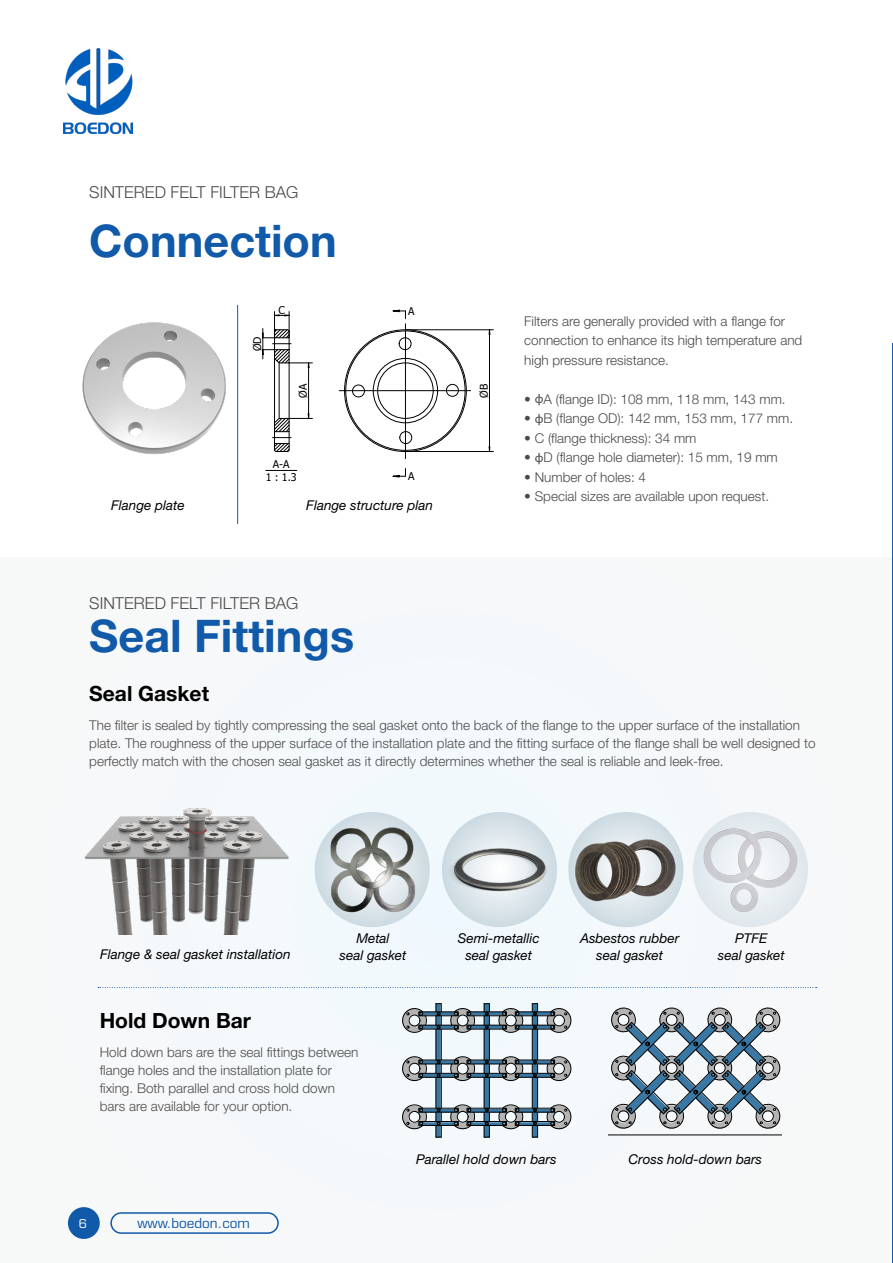
<style>
.page{position:relative;width:893px;height:1263px;background:#fff}
.page>*{position:absolute;margin:0;border:0;box-sizing:border-box;transform-origin:0 0}
.t1{font:700 45px "Helvetica Neue LT Pro";color:#105aa9}
.t2{font:700 21px "Helvetica Neue LT Pro";color:#000}
.t3{font:300 16.5px "Helvetica Neue LT Pro";color:#4c4948}
.t4{font:300 13.5px/18px "Helvetica Neue LT Pro";color:#4f4c4b}
.t5{font:300 13.5px/19.5px "Helvetica Neue LT Pro";color:#4c4948}
.t6{font:italic 13.5px/16.2px "Helvetica Neue LT Pro";color:#000;text-align:center}
.t7{font:13.5px "Eurostile";color:#105aa9}
.t8{font:11.85px "Eurostile";color:#fff}
.t9{font:10.65px/12.8px "Tahoma";color:#000;text-align:center}
.s1{font-weight:400}
.s2{font-family:"Calibri";font-weight:400}
</style>
<div class="page">
<img style="left:64px;top:49px;width:68px;height:84px">
<div style="left:0;top:557px;width:893px;height:706px;background:#f6f8f9"></div>
<div style="left:400px;top:431px;width:12px;height:13px;border:1px solid #000;border-radius:50%"></div>
<div style="left:446px;top:384px;width:13px;height:12px;border:1px solid #000;border-radius:50%"></div>
<div style="left:352px;top:385px;width:13px;height:12px;border:1px solid #000;border-radius:50%"></div>
<div style="left:399px;top:337px;width:12px;height:13px;border:1px solid #000;border-radius:50%"></div>
<hr style="left:266px;top:470px;width:31px;height:1px;background:#000">
<hr style="left:289px;top:363px;width:1px;height:55px;background:#000">
<hr style="left:279px;top:363px;width:1px;height:55px;background:#000">
<hr style="left:274px;top:358px;width:1px;height:65px;background:#000">
<svg style="left:392px;top:310px;width:14px;height:9px"></svg>
<svg style="left:392px;top:468px;width:14px;height:10px"></svg>
<hr style="left:308px;top:368px;width:1px;height:46px;background:#000">
<svg style="left:273px;top:413px;width:39px;height:39px"></svg>
<hr style="left:489px;top:334px;width:1px;height:113px;background:#000">
<hr style="left:405px;top:451px;width:88px;height:1px;background:#000">
<hr style="left:405px;top:329px;width:88px;height:1px;background:#000">
<hr style="left:405px;top:390px;width:30px;height:1px;background:#000">
<hr style="left:437px;top:390px;width:34px;height:1px;background:#000">
<hr style="left:339px;top:390px;width:35px;height:1px;background:#000">
<hr style="left:405px;top:324px;width:1px;height:35px;background:#000">
<svg style="left:374px;top:359px;width:32px;height:63px"></svg>
<hr style="left:405px;top:422px;width:1px;height:37px;background:#000">
<svg style="left:262px;top:311px;width:50px;height:57px"></svg>
<img style="left:82px;top:322px;width:144px;height:133px">
<hr style="left:237px;top:305px;width:1px;height:219px;background:#105aa9">
<div style="left:68px;top:1207px;width:32px;height:32px;background:#105aa9;border-radius:50%"></div>
<div style="left:110px;top:1212px;width:169px;height:22px;border:2px solid #105aa9;border-radius:10px"></div>
<svg style="left:402px;top:1003px;width:170px;height:135px"></svg>
<svg style="left:609px;top:1007px;width:173px;height:128px"></svg>
<svg style="left:98px;top:987px;width:719px;height:1px"></svg>
<div style="left:315px;top:812px;width:115px;height:115px;background:#d1dde4;border-radius:58px"></div>
<img style="left:331px;top:819px;width:84px;height:108px">
<svg style="left:442px;top:812px;width:115px;height:115px;background:#d5e0e6"></svg>
<img style="left:447px;top:840px;width:105px;height:59px">
<div style="left:568px;top:812px;width:115px;height:115px;background:#d2dde4;border-radius:58px"></div>
<img style="left:573px;top:830px;width:105px;height:79px">
<div style="left:693px;top:812px;width:115px;height:115px;background:#e1e8ed;border-radius:50%"></div>
<img style="left:703px;top:828px;width:95px;height:84px">
<img style="left:84px;top:808px;width:205px;height:127px">
<p class="t3" style="left:89px;top:182px;width:211px">SINTERED FELT FILTER BAG</p>
<h1 class="t1" style="left:89px;top:213px;width:249px">Connection</h1>
<p class="t9" style="left:251px;top:351px;width:16px;rotate:-90deg">ØD</p>
<p class="t9" style="left:279px;top:304px;width:8px">C</p>
<p class="t9" style="left:408px;top:305px;width:8px">A</p>
<p class="t9" style="left:297px;top:398px;width:16px;rotate:-90deg">ØA</p>
<p class="t9" style="left:478px;top:398px;width:15px;rotate:-90deg">ØB</p>
<p class="t6" style="left:111px;top:497px;width:75px">Flange plate</p>
<p class="t9" style="left:266px;top:458px;width:33px">A-A<br>1 : 1.3</p>
<p class="t9" style="left:408px;top:470px;width:8px">A</p>
<p class="t6" style="left:306px;top:497px;width:128px">Flange structure plan</p>
<p class="t3" style="left:89px;top:593px;width:211px">SINTERED FELT FILTER BAG</p>
<h1 class="t1" style="left:89px;top:607px;width:266px">Seal Fittings</h1>
<p class="t5" style="left:524px;top:311px;width:280px">Filters are generally provided with a flange for connection to enhance its high temperature and high pressure resistance.</p>
<p class="t5" style="left:524px;top:389px;width:263px"><span class="s1">•</span> <span class="s2">φ</span>A (flange ID): 108 mm, 118 mm, 143 mm.</p>
<p class="t5" style="left:524px;top:408px;width:270px"><span class="s1">•</span> <span class="s2">φ</span>B (flange OD): 142 mm, 153 mm, 177 mm.</p>
<p class="t5" style="left:524px;top:428px;width:174px"><span class="s1">•</span> C (flange thickness): 34 mm</p>
<p class="t5" style="left:524px;top:447px;width:255px"><span class="s1">•</span> <span class="s2">φ</span>D (flange hole diameter): 15 mm, 19 mm</p>
<p class="t5" style="left:524px;top:467px;width:123px"><span class="s1">•</span> Number of holes: 4</p>
<p class="t5" style="left:524px;top:486px;width:246px"><span class="s1">•</span> Special sizes are available upon request.</p>
<h2 class="t2" style="left:89px;top:680px;width:121px">Seal Gasket</h2>
<p class="t4" style="left:89px;top:716px;width:728px">The filter is sealed by tightly compressing the seal gasket onto the back of the flange to the upper surface of the installation plate. The roughness of the upper surface of the installation plate and the fitting surface of the flange shall be well designed to perfectly match with the chosen seal gasket as it directly determines whether the seal is reliable and leek-free.</p>
<p class="t6" style="left:356px;top:930px;width:35px">Metal</p>
<p class="t6" style="left:100px;top:946px;width:192px">Flange &amp; seal gasket installation</p>
<p class="t6" style="left:340px;top:946px;width:68px">seal gasket</p>
<p class="t6" style="left:458px;top:930px;width:83px">Semi-metallic seal gasket</p>
<p class="t6" style="left:580px;top:930px;width:101px">Asbestos rubber seal gasket</p>
<p class="t6" style="left:718px;top:930px;width:68px">PTFE<br>seal gasket</p>
<h2 class="t2" style="left:100px;top:1007px;width:153px">Hold Down Bar</h2>
<p class="t4" style="left:100px;top:1043px;width:260px">Hold down bars are the seal fittings between flange holes and the installation plate for fixing. Both parallel and cross hold down bars are available for your option.</p>
<p class="t8" style="left:75px;top:1211px;width:10px">6</p>
<p class="t7" style="left:133px;top:1210px;width:114px">www.boedon.com</p>
<p class="t8" style="left:79px;top:1216px;width:10px">6</p>
<p class="t7" style="left:137px;top:1215px;width:114px">www.boedon.com</p>
<p class="t6" style="left:416px;top:1151px;width:142px">Parallel hold down bars</p>
<p class="t6" style="left:628px;top:1151px;width:135px">Cross hold-down bars</p>
</div>
